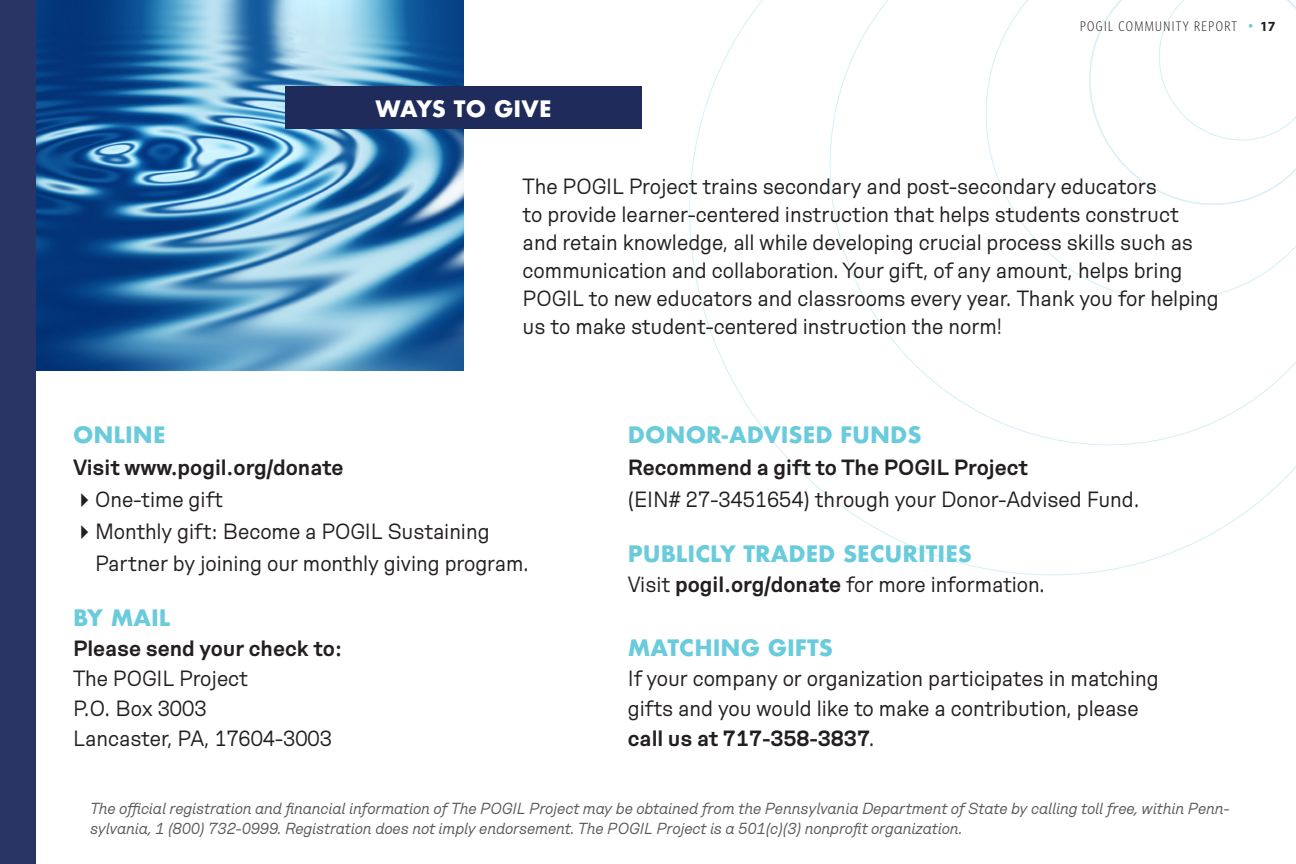
<style>
.page{position:relative;width:1296px;height:864px;background:#fff}
.page>*{position:absolute;margin:0;border:0;box-sizing:border-box;transform-origin:0 0}
._1-main_text{font:300 22px/30px "Hope Sans";color:#231f20}
.t1{font:700 22px "Futura";color:#69cbdc}
.t2{font:600 22px "Hope Sans";color:#231f20}
.t3{font:700 22px "Futura";letter-spacing:.005em;color:#fff}
.t4{font:italic 300 16px/20px "Hope Sans";letter-spacing:-.005em;color:#57585a}
.t5{font:300 14px "Whitney Condensed";letter-spacing:.1em;color:#231f20}
.t6{font:700 14px "Myriad Pro";color:#231f20}
.s1{font-family:"Myriad Pro";font-weight:700;font-size:20px;color:#6cccda}
.s2{font-weight:600}
</style>
<div class="page">
<svg style="left:689px;top:0;width:607px;height:576px"></svg>
<img style="left:36px;top:0;width:428px;height:370px">
<div style="left:286px;top:87px;width:356px;height:42px;background:#1f2b5a"></div>
<div style="left:0;top:0;width:36px;height:864px;background:#283565"></div>
<p class="t3" style="left:376px;top:93px;width:178px">WAYS TO GIVE</p>
<p class="t5" style="left:1080px;top:18px;width:175px">POGIL COMMUNITY REPORT <span class="s1">·</span></p>
<p class="t6" style="left:1260px;top:18px;width:17px">17</p>
<p class="_1-main_text" style="left:523px;top:173px;width:698px;line-height:28px">The POGIL Project trains secondary and post-secondary educators<br>to provide learner-centered instruction that helps students construct and retain knowledge, all while developing crucial process skills such as communication and collaboration. Your gift, of any amount, helps bring POGIL to new educators and classrooms every year. Thank you for helping us to make student-centered instruction the norm!</p>
<p class="t1" style="left:73px;top:419px;width:94px">ONLINE</p>
<p class="t2" style="left:73px;top:455px;width:272px">Visit www.pogil.org/donate</p>
<p class="_1-main_text" style="left:73px;top:484px;width:151px">✔One-time gift</p>
<p class="_1-main_text" style="left:95px;top:515px;width:436px;line-height:32px;text-indent:-22px">✔Monthly gift: Become a POGIL Sustaining<br>Partner by joining our monthly giving program.</p>
<p class="t1" style="left:73px;top:602px;width:99px">BY MAIL</p>
<p class="_1-main_text" style="left:73px;top:634px;width:270px"><span class="s2">Please send your check to:<br></span>The POGIL Project<br>P.O. Box 3003<br>Lancaster, PA, 17604-3003</p>
<p class="t1" style="left:628px;top:419px;width:295px">DONOR-ADVISED FUNDS</p>
<p class="_1-main_text" style="left:628px;top:451px;width:514px;line-height:32px"><span class="s2">Recommend a gift to The POGIL Project<br></span>(EIN# 27-3451654) through your Donor-Advised Fund.</p>
<p class="t1" style="left:628px;top:538px;width:346px">PUBLICLY TRADED SECURITIES</p>
<p class="_1-main_text" style="left:628px;top:570px;width:419px">Visit <span class="s2">pogil.org/donate</span> for more information.</p>
<p class="t1" style="left:628px;top:631px;width:207px">MATCHING GIFTS</p>
<p class="_1-main_text" style="left:628px;top:663px;width:533px">If your company or organization participates in matching gifts and you would like to make a contribution, please <span class="s2">call us at 717-358-3837</span>.</p>
<p class="t4" style="left:90px;top:799px;width:1141px">The official registration and financial information of The POGIL Project may be obtained from the Pennsylvania Department of State by calling toll free, within Penn&shy;sylvania, 1 (800) 732-0999. Registration does not imply endorsement. The POGIL Project is a 501(c)(3) nonprofit organization.</p>
</div>
